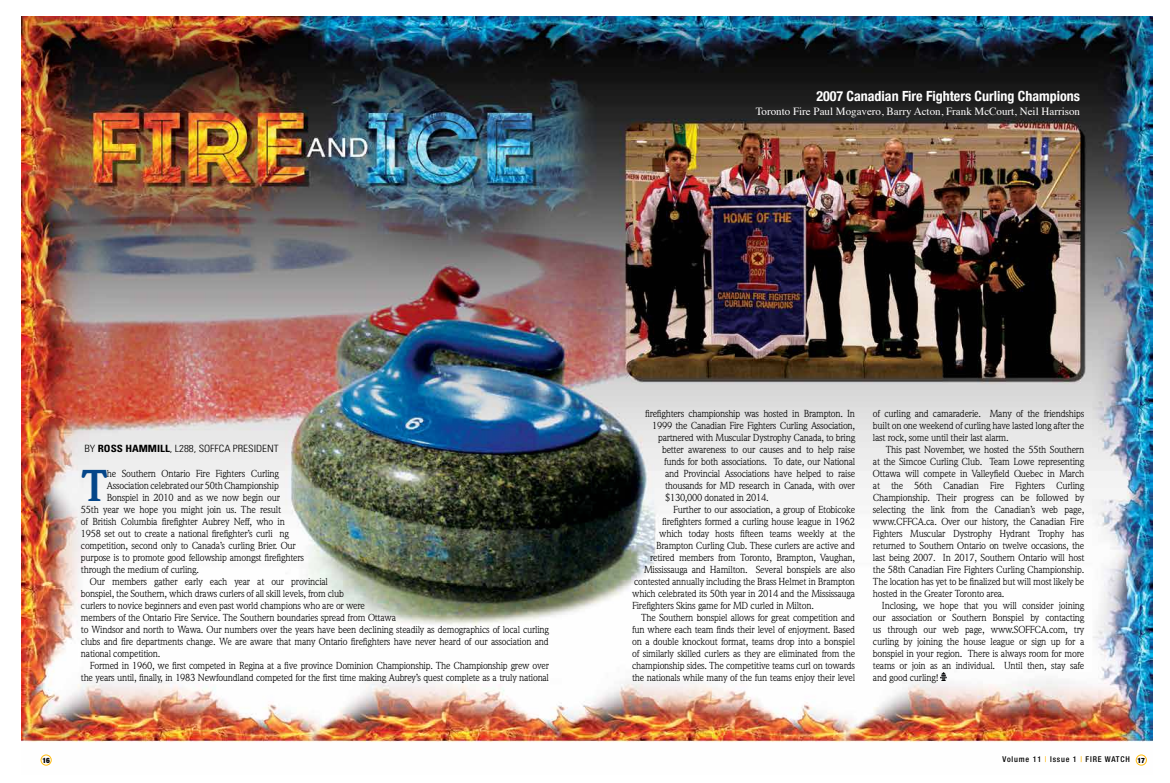
<style>
.page{position:relative;width:1170px;height:783px;background:#fff}
.page>*{position:absolute;margin:0;border:0;box-sizing:border-box;transform-origin:0 0}
.t1{font:700 43.7px "Weidemann Std";color:#054689}
.t2{font:700 condensed 14px "Helvetica Neue";color:#fff}
.t3{font:11px "Times";color:#fff}
.t4{font:10px/12px "Weidemann Std";letter-spacing:-.02em;color:#000;text-align:justify}
.t5{font:300 condensed 10px "Univers LT Std";color:#000;scale:1.1 1}
.t6{font:500 condensed 8px "Helvetica Neue LT Std";letter-spacing:.1em;color:#000}
.t7{font:900 condensed 7.3px "Helvetica Neue LT Std";color:#000}
.s1{font-weight:700}
.s2{color:#febc11}
.s3{font-weight:900;font-size:7.3px}
</style>
<div class="page">
<img style="left:22px;top:17px;width:1130px;height:749px">
<svg style="left:941px;top:673px;width:6px;height:8px"></svg>
<div style="left:1136px;top:755px;width:11px;height:11px;border:1px solid #febc11;border-radius:50%"></div>
<div style="left:41px;top:755px;width:11px;height:11px;border:1px solid #febc11;border-radius:50%"></div>
<h2 class="t2" style="left:816px;top:85px;width:265px">2007 Canadian Fire Fighters Curling Champions</h2>
<p class="t3" style="left:756px;top:101px;width:326px">Toronto Fire Paul Mogavero, Barry Acton, Frank McCourt, Neil Harrison</p>
<p class="t5" style="left:84px;top:442px;width:178px">BY <span class="s1">ROSS HAMMILL</span>, L288, SOFFCA PRESIDENT</p>
<h1 class="t1" style="left:81px;top:461px;width:28px">T</h1>
<p class="t4" style="left:107px;top:468px;width:174px">he Southern Ontario Fire Fighters Curling</p>
<p class="t4" style="left:107px;top:480px;width:174px">Association celebrated our 50th Championship</p>
<p class="t4" style="left:107px;top:492px;width:175px">Bonspiel in 2010 and as we now begin our</p>
<p class="t4" style="left:81px;top:504px;width:202px">55th year we hope you might join us. The result</p>
<p class="t4" style="left:81px;top:516px;width:206px">of British Columbia firefighter Aubrey Neff, who in</p>
<p class="t4" style="left:81px;top:528px;width:209px">1958 set out to create a national firefighter’s curli ng</p>
<p class="t4" style="left:81px;top:540px;width:216px">competition, second only to Canada’s curling Brier. Our</p>
<p class="t4" style="left:81px;top:552px;width:225px">purpose is to promote good fellowship amongst firefighters</p>
<p class="t4" style="left:81px;top:564px;width:120px">through the medium of curling.</p>
<p class="t4" style="left:90px;top:576px;width:240px">Our members gather early each year at our provincial</p>
<p class="t4" style="left:81px;top:588px;width:264px">bonspiel, the Southern, which draws curlers of all skill levels, from club</p>
<p class="t4" style="left:81px;top:600px;width:286px">curlers to novice beginners and even past world champions who are or were</p>
<p class="t4" style="left:81px;top:612px;width:316px">members of the Ontario Fire Service. The Southern boundaries spread from Ottawa</p>
<p class="t4" style="left:81px;top:624px;width:470px">to Windsor and north to Wawa. Our numbers over the years have been declining steadily as demographics of local curling</p>
<p class="t4" style="left:81px;top:636px;width:469px">clubs and fire departments change. We are aware that many Ontario firefighters have never heard of our association and</p>
<p class="t4" style="left:81px;top:648px;width:81px">national competition.</p>
<p class="t4" style="left:90px;top:660px;width:461px">Formed in 1960, we first competed in Regina at a five province Dominion Championship. The Championship grew over</p>
<p class="t4" style="left:81px;top:672px;width:470px">the years until, finally, in 1983 Newfoundland competed for the first time making Aubrey’s quest complete as a truly national</p>
<p class="t4" style="left:645px;top:407px;width:212px">firefighters championship was hosted in Brampton. In</p>
<p class="t4" style="left:652px;top:419px;width:205px">1999 the Canadian Fire Fighters Curling Association,</p>
<p class="t4" style="left:658px;top:431px;width:199px">partnered with Muscular Dystrophy Canada, to bring</p>
<p class="t4" style="left:662px;top:443px;width:194px">better awareness to our causes and to help raise</p>
<p class="t4" style="left:664px;top:455px;width:193px">funds for both associations. To date, our National</p>
<p class="t4" style="left:665px;top:467px;width:191px">and Provincial Associations have helped to raise</p>
<p class="t4" style="left:665px;top:479px;width:191px">thousands for MD research in Canada, with over</p>
<p class="t4" style="left:665px;top:491px;width:105px">$130,000 donated in 2014.</p>
<p class="t4" style="left:673px;top:503px;width:184px">Further to our association, a group of Etobicoke</p>
<p class="t4" style="left:662px;top:515px;width:194px">firefighters formed a curling house league in 1962</p>
<p class="t4" style="left:659px;top:527px;width:197px">which today hosts fifteen teams weekly at the</p>
<p class="t4" style="left:656px;top:539px;width:201px">Brampton Curling Club. These curlers are active and</p>
<p class="t4" style="left:650px;top:551px;width:207px">retired members from Toronto, Brampton, Vaughan,</p>
<p class="t4" style="left:644px;top:563px;width:213px">Mississauga and Hamilton. Several bonspiels are also</p>
<p class="t4" style="left:634px;top:575px;width:223px">contested annually including the Brass Helmet in Brampton</p>
<p class="t4" style="left:632px;top:587px;width:224px">which celebrated its 50th year in 2014 and the Mississauga</p>
<p class="t4" style="left:632px;top:599px;width:183px">Firefighters Skins game for MD curled in Milton.</p>
<p class="t4" style="left:641px;top:611px;width:216px">The Southern bonspiel allows for great competition and</p>
<p class="t4" style="left:632px;top:623px;width:225px">fun where each team finds their level of enjoyment. Based</p>
<p class="t4" style="left:632px;top:635px;width:224px">on a double knockout format, teams drop into a bonspiel</p>
<p class="t4" style="left:632px;top:647px;width:224px">of similarly skilled curlers as they are eliminated from the</p>
<p class="t4" style="left:632px;top:659px;width:224px">championship sides. The competitive teams curl on towards</p>
<p class="t4" style="left:632px;top:671px;width:225px">the nationals while many of the fun teams enjoy their level</p>
<p class="t4" style="left:873px;top:407px;width:213px">of curling and camaraderie. Many of the friendships built on one weekend of curling have lasted long after the last rock, some until their last alarm.</p>
<p class="t4" style="left:873px;top:443px;width:213px;text-indent:13px">This past November, we hosted the 55th Southern at the Simcoe Curling Club. Team Lowe representing Ottawa will compete in Valleyfield Quebec in March at the 56th Canadian Fire Fighters Curling Championship. Their progress can be followed by selecting the link from the Canadian’s web page, www.CFFCA.ca. Over our history, the Canadian Fire Fighters Muscular Dystrophy Hydrant Trophy has returned to Southern Ontario on twelve occasions, the last being 2007. In 2017, Southern Ontario will host the 58th Canadian Fire Fighters Curling Championship.<br>The location has yet to be finalized but will most likely be hosted in the Greater Toronto area.</p>
<p class="t4" style="left:873px;top:599px;width:213px;text-indent:9px">Inclosing, we hope that you will consider joining our association or Southern Bonspiel by contacting us through our web page, www.SOFFCA.com, try curling by joining the house league or sign up for a bonspiel in your region. There is always room for more teams or join as an individual. Until then, stay safe and good curling!</p>
<p class="t7" style="left:42px;top:755px;width:9px">16</p>
<p class="t6" style="left:1003px;top:754px;width:144px">Volume 11 <span class="s2">|</span> Issue 1 <span class="s2">|</span> FIRE WATCH <span class="s3">17</span></p>
</div>
